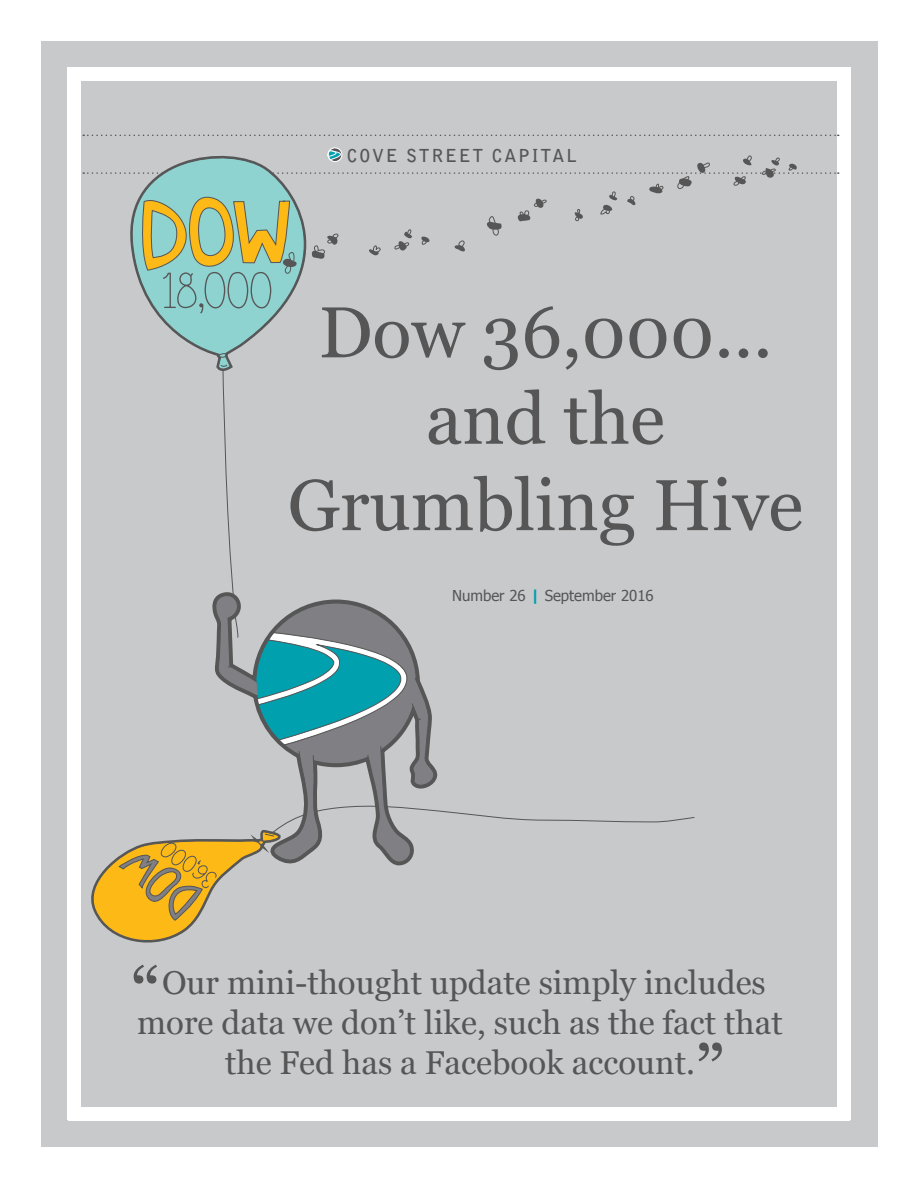
<style>
.page{position:relative;width:918px;height:1188px;background:#fff}
.page>*{position:absolute;margin:0;border:0;box-sizing:border-box;transform-origin:0 0}
.t1{font:72px/86.4px "Vani";color:#565657;text-align:center}
.t2{font:33px/39.6px "Vani";color:#565657;text-align:center}
.t3{font:700 17.85px "Bell Gothic Std";letter-spacing:.1em;color:#565657}
.t4{font:15px "Tahoma";color:#565657}
.s1{font-weight:700;color:#00a0af}
</style>
<div class="page">
<div style="left:41px;top:41px;width:837px;height:1106px;background:#c8c9cb"></div>
<div style="left:68px;top:68px;width:782px;height:13px;background:#fff"></div>
<div style="left:68px;top:1107px;width:782px;height:13px;background:#fff"></div>
<div style="left:837px;top:68px;width:13px;height:1052px;background:#fff"></div>
<div style="left:68px;top:68px;width:13px;height:1052px;background:#fff"></div>
<svg style="left:83px;top:135px;width:756px;height:1px"></svg>
<svg style="left:91px;top:591px;width:344px;height:352px"></svg>
<svg style="left:157px;top:147px;width:184px;height:207px"></svg>
<svg style="left:210px;top:350px;width:25px;height:53px"></svg>
<svg style="left:83px;top:150px;width:756px;height:165px"></svg>
<svg style="left:284px;top:154px;width:510px;height:122px"></svg>
<p class="t3" style="left:347px;top:144px;width:232px">COVE STREET CAPITAL</p>
<h1 class="t1" style="left:288px;top:289px;width:517px">Dow 36,000... and the<br>Grumbling Hive</h1>
<p class="t4" style="left:452px;top:585px;width:203px">Number 26 <span class="s1">|</span> September 2016</p>
<h1 class="t1" style="left:131px;top:950px;width:31px">“</h1>
<p class="t2" style="left:137px;top:963px;width:647px">Our mini-thought update simply includes more data we don’t like, such as the fact that the Fed has a Facebook account.</p>
<h1 class="t1" style="left:695px;top:1028px;width:31px">”</h1>
</div>
